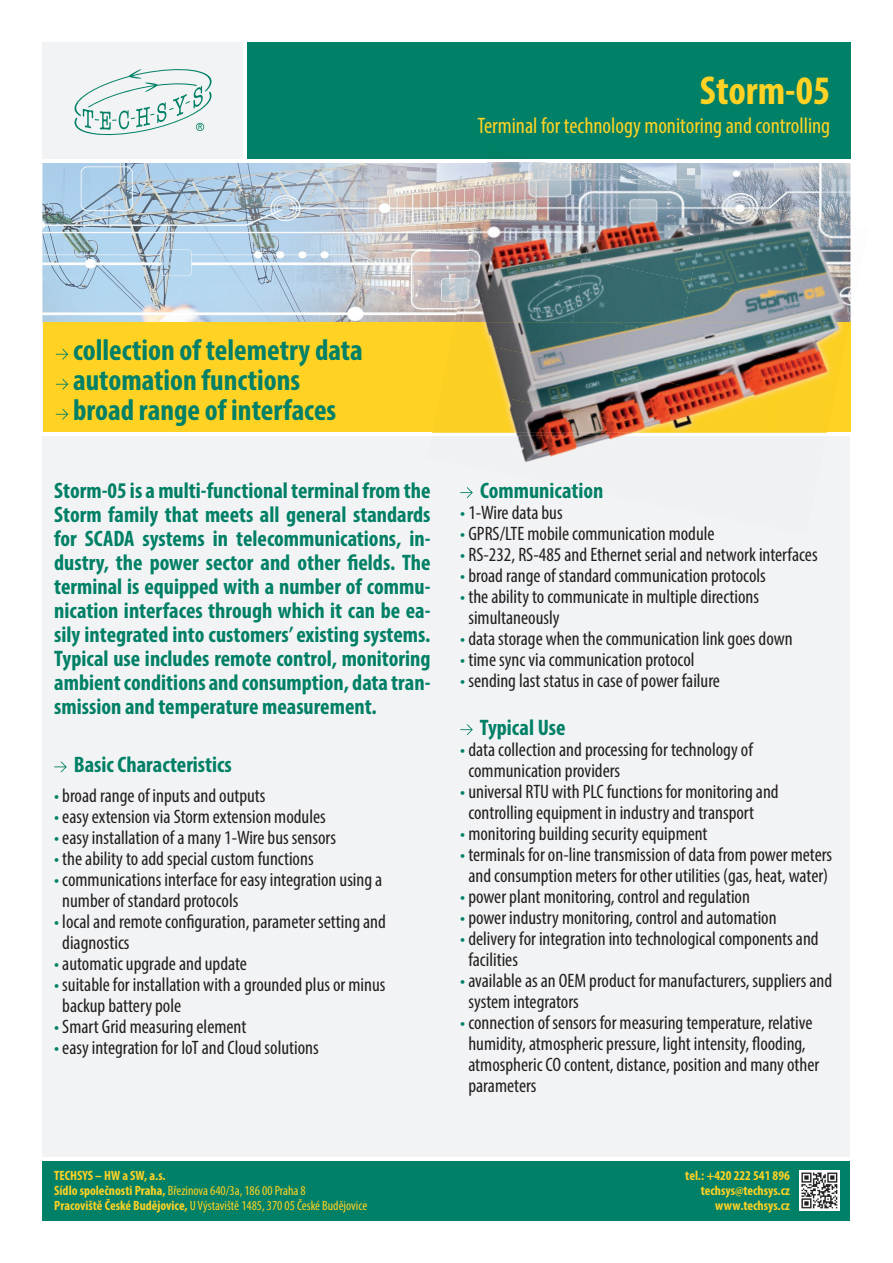
<style>
.page{position:relative;width:893px;height:1263px;background:#fff}
.page>*{position:absolute;margin:0;border:0;box-sizing:border-box;transform-origin:0 0}
.t1{font:700 condensed 40.5px "Myriad Pro";color:#ffd224}
.t2{font:700 condensed 30px/30px "Myriad Pro";color:#008066}
.t3{font:700 condensed 22.5px/24px "Myriad Pro";color:#008066;text-align:justify}
.t4{font:condensed 22.5px "Myriad Pro";color:#ffd224}
.t5{font:condensed 19.5px/21px "Myriad Pro";color:#231f20}
.t6{font:700 condensed 13.5px/15px "Myriad Pro";color:#ffd224}
.s1{color:#008066}
.s2{font-weight:400}
</style>
<div class="page">
<div style="left:43px;top:43px;width:807px;height:1169px;background:#f2f3f4"></div>
<div style="left:247px;top:43px;width:603px;height:119px;background:#008066"></div>
<img style="left:43px;top:162px;width:807px;height:160px">
<div style="left:43px;top:322px;width:807px;height:113px;background:#ffd224"></div>
<svg style="left:56px;top:349px;width:12px;height:11px"></svg>
<svg style="left:56px;top:379px;width:12px;height:11px"></svg>
<svg style="left:56px;top:409px;width:12px;height:11px"></svg>
<hr style="left:13px;top:433px;width:859px;height:3px;background:#fff">
<div style="left:43px;top:1159px;width:807px;height:62px;background:#008066"></div>
<svg style="left:75px;top:69px;width:137px;height:67px"></svg>
<hr style="left:13px;top:159px;width:859px;height:3px;background:#fff">
<hr style="left:13px;top:1158px;width:859px;height:3px;background:#fff">
<hr style="left:243px;top:26px;width:3px;height:133px;background:#fff">
<img style="left:799px;top:1170px;width:40px;height:40px">
<svg style="left:54px;top:761px;width:13px;height:11px"></svg>
<svg style="left:460px;top:487px;width:13px;height:11px"></svg>
<svg style="left:460px;top:724px;width:13px;height:11px"></svg>
<img style="left:850px;top:224px;width:1px;height:94px">
<img style="left:602px;top:162px;width:77px;height:14px">
<img style="left:708px;top:190px;width:142px;height:29px">
<img style="left:455px;top:194px;width:24px;height:128px">
<img style="left:838px;top:432px;width:12px;height:1px">
<img style="left:551px;top:483px;width:44px;height:9px">
<img style="left:850px;top:226px;width:1px;height:82px">
<img style="left:604px;top:436px;width:18px;height:1px">
<img style="left:517px;top:436px;width:87px;height:27px">
<img style="left:595px;top:437px;width:23px;height:57px">
<img style="left:479px;top:162px;width:123px;height:76px">
<img style="left:585px;top:176px;width:123px;height:84px">
<img style="left:691px;top:197px;width:123px;height:84px">
<img style="left:793px;top:219px;width:57px;height:103px">
<img style="left:462px;top:238px;width:123px;height:84px">
<img style="left:572px;top:260px;width:119px;height:62px">
<img style="left:682px;top:281px;width:115px;height:41px">
<img style="left:627px;top:322px;width:105px;height:3px">
<img style="left:732px;top:322px;width:111px;height:36px">
<img style="left:481px;top:322px;width:146px;height:18px">
<img style="left:617px;top:325px;width:168px;height:47px">
<img style="left:770px;top:358px;width:68px;height:75px">
<img style="left:487px;top:340px;width:130px;height:46px">
<img style="left:607px;top:372px;width:169px;height:61px">
<img style="left:440px;top:386px;width:168px;height:47px">
<img style="left:605px;top:419px;width:73px;height:14px">
<img style="left:516px;top:433px;width:116px;height:3px">
<h1 class="t1" style="left:700px;top:65px;width:132px">Storm-05</h1>
<p class="t4" style="left:477px;top:111px;width:354px">Terminal for technology monitoring and controlling</p>
<h2 class="t2" style="left:73px;top:334px;width:291px">collection of telemetry data automation functions broad range of interfaces</h2>
<p class="t3" style="left:54px;top:478px;width:378px">Storm-05 is a multi-functional terminal from the Storm family that meets all general standards for SCADA systems in telecommunications, in&shy;dustry, the power sector and other fields. The terminal is equipped with a number of commu&shy;nication interfaces through which it can be ea&shy;sily integrated into customers’ existing systems.<br>Typical use includes remote control, monitoring ambient conditions and consumption, data tran&shy;smission and temperature measurement.</p>
<p class="t3" style="left:74px;top:752px;width:159px">Basic Characteristics</p>
<p class="t5" style="left:54px;top:785px;width:213px"><span class="s1">•</span> broad range of inputs and outputs</p>
<p class="t5" style="left:54px;top:806px;width:273px"><span class="s1">•</span> easy extension via Storm extension modules</p>
<p class="t5" style="left:54px;top:827px;width:283px"><span class="s1">•</span> easy installation of a many 1-Wire bus sensors</p>
<p class="t5" style="left:54px;top:848px;width:261px"><span class="s1">•</span> the ability to add special custom functions</p>
<p class="t5" style="left:62px;top:869px;width:322px;text-indent:-8px"><span class="s1">•</span> communications interface for easy integration using a number of standard protocols</p>
<p class="t5" style="left:62px;top:911px;width:325px;text-indent:-8px"><span class="s1">•</span> local and remote configuration, parameter setting and diagnostics</p>
<p class="t5" style="left:54px;top:953px;width:194px"><span class="s1">•</span> automatic upgrade and update</p>
<p class="t5" style="left:62px;top:974px;width:325px;text-indent:-8px"><span class="s1">•</span> suitable for installation with a grounded plus or minus backup battery pole</p>
<p class="t5" style="left:54px;top:1016px;width:194px"><span class="s1">•</span> Smart Grid measuring element</p>
<p class="t5" style="left:54px;top:1037px;width:266px"><span class="s1">•</span> easy integration for IoT and Cloud solutions</p>
<p class="t3" style="left:480px;top:478px;width:125px">Communication</p>
<p class="t5" style="left:460px;top:502px;width:104px"><span class="s1">•</span> 1-Wire data bus</p>
<p class="t5" style="left:460px;top:523px;width:256px"><span class="s1">•</span> GPRS/LTE mobile communication module</p>
<p class="t5" style="left:460px;top:544px;width:359px"><span class="s1">•</span> RS-232, RS-485 and Ethernet serial and network interfaces</p>
<p class="t5" style="left:460px;top:565px;width:307px"><span class="s1">•</span> broad range of standard communication protocols</p>
<p class="t5" style="left:468px;top:586px;width:292px;text-indent:-8px"><span class="s1">•</span> the ability to communicate in multiple directions simultaneously</p>
<p class="t5" style="left:460px;top:628px;width:334px"><span class="s1">•</span> data storage when the communication link goes down</p>
<p class="t5" style="left:460px;top:649px;width:236px"><span class="s1">•</span> time sync via communication protocol</p>
<p class="t5" style="left:460px;top:670px;width:261px"><span class="s1">•</span> sending last status in case of power failure</p>
<p class="t3" style="left:480px;top:715px;width:87px">Typical Use</p>
<p class="t5" style="left:468px;top:739px;width:286px;text-indent:-8px"><span class="s1">•</span> data collection and processing for technology of communication providers</p>
<p class="t5" style="left:468px;top:781px;width:312px;text-indent:-8px"><span class="s1">•</span> universal RTU with PLC functions for monitoring and controlling equipment in industry and transport</p>
<p class="t5" style="left:460px;top:823px;width:249px"><span class="s1">•</span> monitoring building security equipment</p>
<p class="t5" style="left:460px;top:844px;width:373px;text-align:center"><span class="s1">•</span> terminals for on-line transmission of data from power meters and consumption meters for other utilities (gas, heat, water)</p>
<p class="t5" style="left:460px;top:886px;width:291px"><span class="s1">•</span> power plant monitoring, control and regulation</p>
<p class="t5" style="left:460px;top:907px;width:318px"><span class="s1">•</span> power industry monitoring, control and automation</p>
<p class="t5" style="left:468px;top:928px;width:352px;text-indent:-8px"><span class="s1">•</span> delivery for integration into technological components and facilities</p>
<p class="t5" style="left:468px;top:970px;width:365px;text-indent:-8px"><span class="s1">•</span> available as an OEM product for manufacturers, suppliers and system integrators</p>
<p class="t5" style="left:468px;top:1012px;width:352px;text-indent:-8px"><span class="s1">•</span> connection of sensors for measuring temperature, relative humidity, atmospheric pressure, light intensity, flooding, atmospheric CO content, distance, position and many other parameters</p>
<p class="t6" style="left:54px;top:1167px;width:315px">TECHSYS – HW a SW, a.s.<br>Sídlo společnosti Praha, <span class="s2">Březinova 640/3a, 186 00 Praha 8<br></span>Pracoviště České Budějovice, <span class="s2">U Výstaviště 1485, 370 05 České Budějovice</span></p>
<p class="t6" style="left:685px;top:1167px;width:106px;text-align:right">tel.: +420 222 541 896 techsys@techsys.cz www.techsys.cz</p>
</div>
